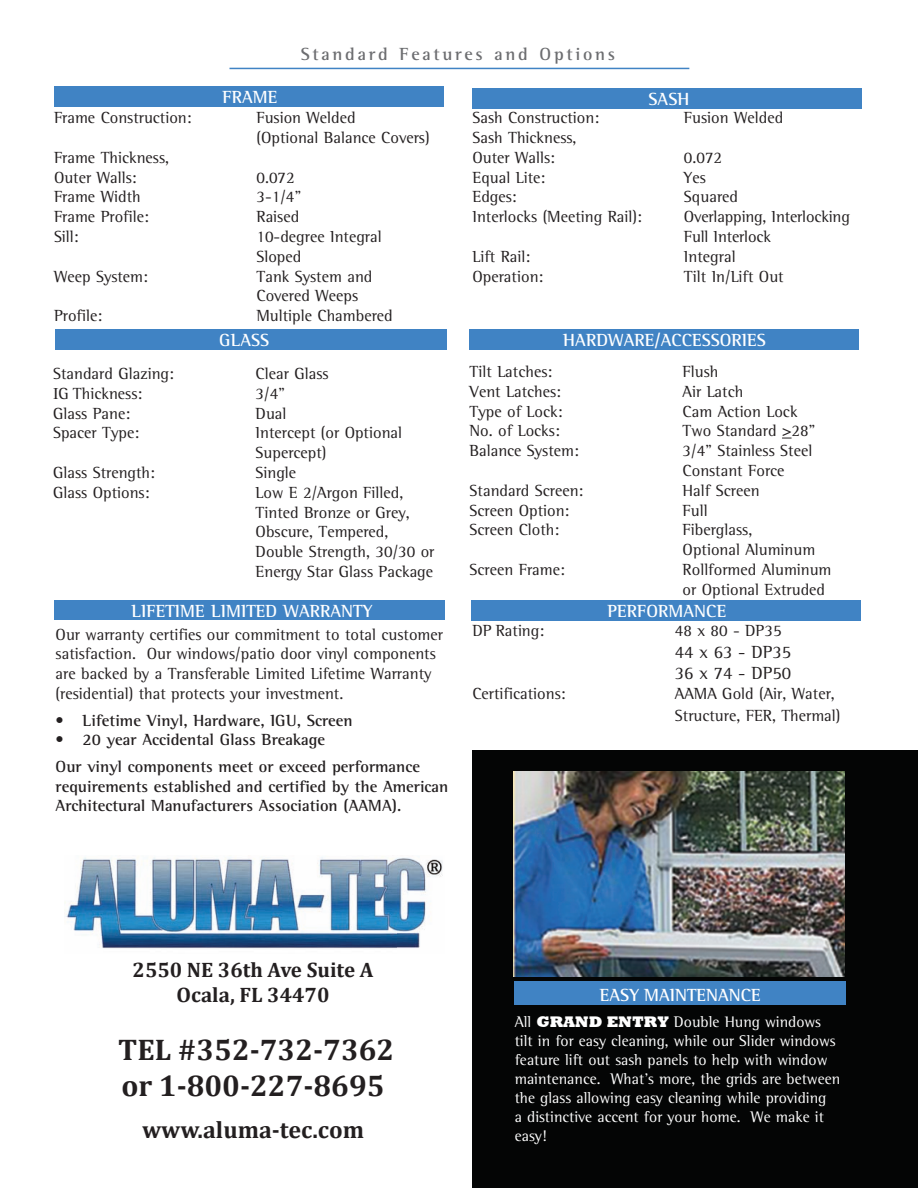
<style>
.page{position:relative;width:918px;height:1188px;background:#fff}
.page>*{position:absolute;margin:0;border:0;box-sizing:border-box;transform-origin:0 0}
.t1{font:700 30px/36px "Cambria";color:#231f20}
.t2{font:700 24px "Cambria";color:#231f20}
.t3{font:700 21px/25.2px "Cambria";color:#231f20;text-align:center}
.t4{font:700 18px "Rotis Semi Serif";color:#fff}
.t5{font:700 18px "Rotis Semi Serif";letter-spacing:.15em;color:#6c6d70}
.t6{font:18px/21.6px "Rotis Semi Serif";color:#231f20}
.t7{font:16.5px/19.8px "Rotis Semi Serif";color:#231f20}
.t8{font:700 16.5px/26.5px "Rotis Semi Serif";color:#231f20}
.t9{font:15.75px/18.9px "Rotis Semi Serif";color:#fff}
.s1{font-family:"Times New Roman"}
.s2{font-family:"Rockwell";font-weight:800}
</style>
<div class="page">
<div style="left:472px;top:88px;width:390px;height:20px;background:#4083c4"></div>
<div style="left:56px;top:329px;width:391px;height:21px;background:#4083c4"></div>
<div style="left:469px;top:329px;width:390px;height:21px;background:#4083c4"></div>
<hr style="left:230px;top:68px;width:459px;height:1px;background:#4083c4">
<div style="left:54px;top:86px;width:390px;height:21px;background:#4083c4"></div>
<div style="left:472px;top:751px;width:446px;height:437px;background:#040505"></div>
<img style="left:514px;top:771px;width:331px;height:205px">
<div style="left:515px;top:981px;width:331px;height:24px;background:#4083c4"></div>
<div style="left:471px;top:600px;width:390px;height:21px;background:#4083c4"></div>
<div style="left:54px;top:600px;width:391px;height:20px;background:#4083c4"></div>
<img style="left:64px;top:857px;width:379px;height:92px">
<p class="t4" style="left:223px;top:86px;width:57px">FRAME</p>
<p class="t5" style="left:301px;top:43px;width:316px">Standard Features and Options</p>
<p class="t4" style="left:649px;top:88px;width:42px">SASH</p>
<p class="t7" style="left:54px;top:108px;width:139px">Frame Construction:</p>
<p class="t7" style="left:257px;top:108px;width:175px">Fusion Welded<br>(Optional Balance Covers)</p>
<p class="t7" style="left:54px;top:147px;width:117px">Frame Thickness,<br>Outer Walls:</p>
<p class="t7" style="left:257px;top:167px;width:40px">0.072</p>
<p class="t7" style="left:54px;top:187px;width:88px">Frame Width</p>
<p class="t7" style="left:257px;top:187px;width:46px">3-1/4”</p>
<p class="t7" style="left:54px;top:207px;width:97px">Frame Profile:</p>
<p class="t7" style="left:257px;top:207px;width:44px">Raised</p>
<p class="t7" style="left:54px;top:227px;width:26px">Sill:</p>
<p class="t7" style="left:257px;top:227px;width:127px">10-degree Integral<br>Sloped</p>
<p class="t7" style="left:54px;top:266px;width:96px">Weep System:</p>
<p class="t7" style="left:257px;top:266px;width:117px">Tank System and<br>Covered Weeps</p>
<p class="t7" style="left:54px;top:306px;width:50px">Profile:</p>
<p class="t7" style="left:257px;top:306px;width:138px">Multiple Chambered</p>
<p class="t7" style="left:472px;top:108px;width:128px">Sash Construction:</p>
<p class="t7" style="left:684px;top:108px;width:101px">Fusion Welded</p>
<p class="t7" style="left:472px;top:128px;width:106px">Sash Thickness,<br>Outer Walls:</p>
<p class="t7" style="left:684px;top:147px;width:40px">0.072</p>
<p class="t7" style="left:472px;top:167px;width:74px">Equal Lite:</p>
<p class="t7" style="left:684px;top:167px;width:24px">Yes</p>
<p class="t7" style="left:472px;top:187px;width:46px">Edges:</p>
<p class="t7" style="left:684px;top:187px;width:56px">Squared</p>
<p class="t7" style="left:472px;top:207px;width:171px">Interlocks (Meeting Rail):</p>
<p class="t7" style="left:684px;top:207px;width:167px">Overlapping, Interlocking<br>Full Interlock</p>
<p class="t7" style="left:472px;top:246px;width:59px">Lift Rail:</p>
<p class="t7" style="left:684px;top:246px;width:53px">Integral</p>
<p class="t7" style="left:472px;top:266px;width:72px">Operation:</p>
<p class="t7" style="left:684px;top:266px;width:101px">Tilt In/Lift Out</p>
<p class="t4" style="left:219px;top:329px;width:52px">GLASS</p>
<p class="t4" style="left:563px;top:329px;width:204px">HARDWARE/ACCESSORIES</p>
<p class="t7" style="left:470px;top:362px;width:84px">Tilt Latches:</p>
<p class="t7" style="left:683px;top:362px;width:37px">Flush</p>
<p class="t7" style="left:470px;top:381px;width:93px">Vent Latches:</p>
<p class="t7" style="left:683px;top:381px;width:62px">Air Latch</p>
<p class="t7" style="left:470px;top:401px;width:95px">Type of Lock:</p>
<p class="t7" style="left:683px;top:401px;width:117px">Cam Action Lock</p>
<p class="t7" style="left:470px;top:421px;width:92px">No. of Locks:</p>
<p class="t7" style="left:683px;top:421px;width:134px">Two Standard &gt;28”</p>
<p class="t7" style="left:470px;top:441px;width:111px">Balance System:</p>
<p class="t7" style="left:683px;top:441px;width:131px">3/4” Stainless Steel<br>Constant Force</p>
<p class="t7" style="left:470px;top:480px;width:115px">Standard Screen:</p>
<p class="t7" style="left:683px;top:480px;width:78px">Half Screen</p>
<p class="t7" style="left:470px;top:500px;width:101px">Screen Option:</p>
<p class="t7" style="left:683px;top:500px;width:27px">Full</p>
<p class="t7" style="left:470px;top:520px;width:91px">Screen Cloth:</p>
<p class="t7" style="left:683px;top:520px;width:134px">Fiberglass,<br>Optional Aluminum</p>
<p class="t7" style="left:470px;top:560px;width:97px">Screen Frame:</p>
<p class="t7" style="left:683px;top:560px;width:150px">Rollformed Aluminum or Optional Extruded</p>
<p class="t7" style="left:53px;top:364px;width:122px">Standard Glazing:</p>
<p class="t7" style="left:256px;top:364px;width:74px">Clear Glass</p>
<p class="t7" style="left:53px;top:383px;width:91px"><span class="s1">I</span>G Thickness:</p>
<p class="t7" style="left:256px;top:383px;width:31px">3/4”</p>
<p class="t7" style="left:53px;top:403px;width:79px">Glass Pane:</p>
<p class="t7" style="left:256px;top:403px;width:32px">Dual</p>
<p class="t7" style="left:53px;top:423px;width:88px">Spacer Type:</p>
<p class="t7" style="left:256px;top:423px;width:148px">Intercept (or Optional<br>Supercept)</p>
<p class="t7" style="left:53px;top:463px;width:103px">Glass Strength:</p>
<p class="t7" style="left:256px;top:463px;width:42px">Single</p>
<p class="t7" style="left:53px;top:482px;width:98px">Glass Options:</p>
<p class="t7" style="left:256px;top:482px;width:180px">Low E 2/Argon Filled,<br>Tinted Bronze or Grey,<br>Obscure, Tempered,<br>Double Strength, 30/30 or<br>Energy Star Glass Package</p>
<p class="t4" style="left:131px;top:600px;width:243px">LIFETIME LIMITED WARRANTY</p>
<p class="t4" style="left:608px;top:600px;width:120px">PERFORMANCE</p>
<p class="t7" style="left:56px;top:624px;width:389px">Our warranty certifies our commitment to total customer satisfaction. Our windows/patio door vinyl components are backed by a Transferable Limited Lifetime Warranty (residential) that protects your investment.</p>
<p class="t8" style="left:56px;top:707px;width:298px">• Lifetime Vinyl, Hardware, IGU, Screen</p>
<p class="t8" style="left:56px;top:726px;width:366px">• 20 year Accidental Glass Breakage<br>Our vinyl components meet or exceed performance</p>
<p class="t8" style="left:56px;top:776px;width:394px;line-height:19.8px">requirements established and certified by the American<br>Architectural Manufacturers Association (AAMA).</p>
<p class="t7" style="left:472px;top:621px;width:73px">DP Rating:</p>
<p class="t7" style="left:675px;top:621px;width:108px">48 x 80 - DP35</p>
<p class="t6" style="left:675px;top:641px;width:118px">44 x 63 - DP35<br>36 x 74 - DP50</p>
<p class="t7" style="left:472px;top:684px;width:95px">Certifications:</p>
<p class="t7" style="left:675px;top:683px;width:167px;line-height:21.6px">AAMA Gold (Air, Water,<br>Structure, FER, Thermal)</p>
<p class="t3" style="left:133px;top:957px;width:242px">2550 NE 36th Ave Suite A<br>Ocala, FL 34470</p>
<h1 class="t1" style="left:118px;top:1031px;width:277px">TEL #352-732-7362 or 1-800-227-8695</h1>
<h2 class="t2" style="left:142px;top:1113px;width:224px">www.aluma-tec.com</h2>
<p class="t4" style="left:600px;top:984px;width:163px">EASY MAINTENANCE</p>
<p class="t9" style="left:515px;top:1012px;width:327px">All <span class="s2">GRAND ENTRY</span> Double Hung windows tilt in for easy cleaning, while our Slider windows feature lift out sash panels to help with window maintenance. What’s more, the grids are between the glass allowing easy cleaning while providing<br>a distinctive accent for your home. We make it easy!</p>
</div>
